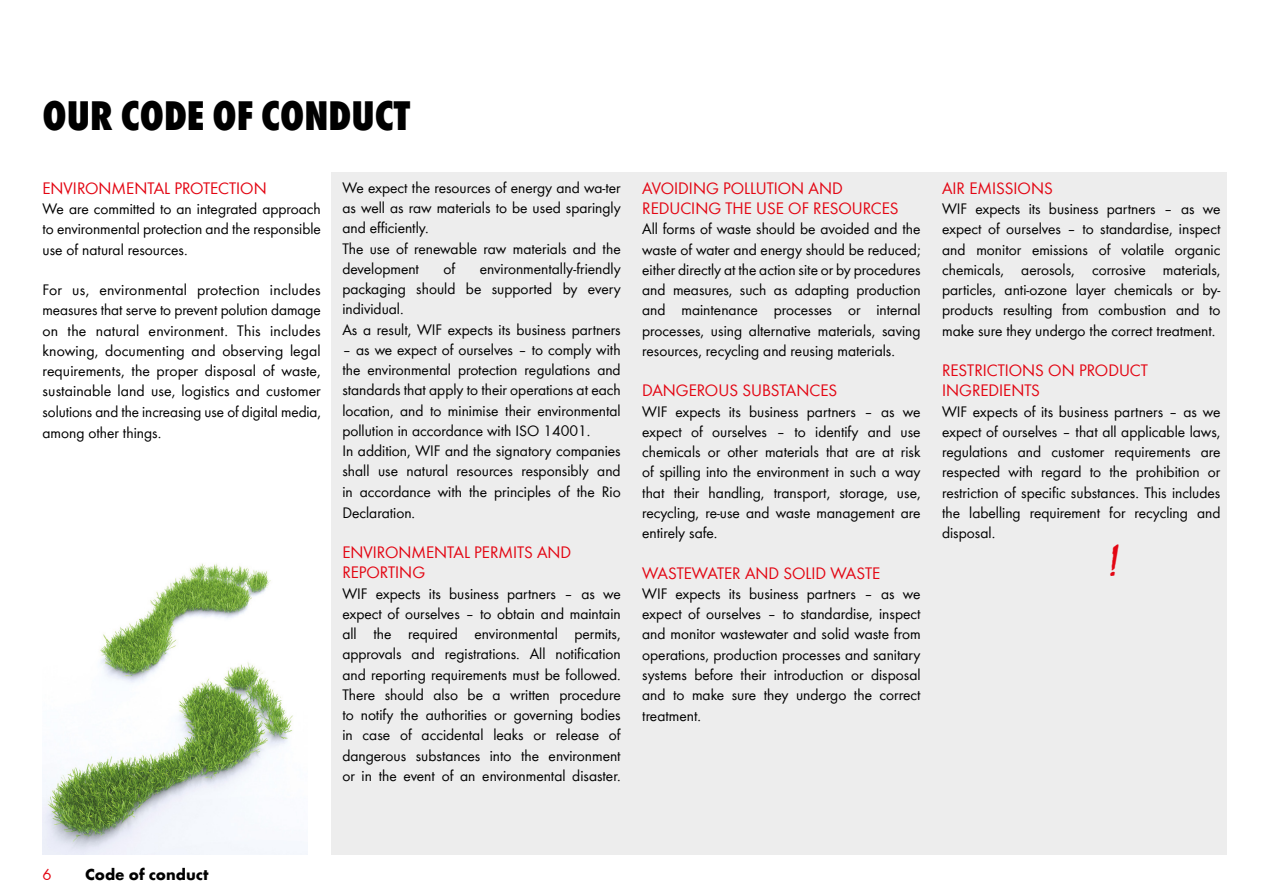
<style>
.page{position:relative;width:1263px;height:893px;background:#fff}
.page>*{position:absolute;margin:0;border:0;box-sizing:border-box;transform-origin:0 0}
.t1{font:45px "Mistral";color:#e30613}
.t2{font:42.75px "Wuerth Extra Bold Cond Caps";color:#000}
.t3{font:17.25px/20.2px "Wuerth";color:#e30613}
.t4{font:700 16.5px "Wuerth";color:#000}
.t5{font:16.5px "Wuerth";color:#e30613}
.t6{font:15.75px/20.2px "Wuerth";color:#000;text-align:justify}
</style>
<div class="page">
<div style="left:332px;top:172px;width:895px;height:683px;background:#ededed"></div>
<img style="left:43px;top:563px;width:265px;height:292px">
<h2 class="t2" style="left:43px;top:85px;width:369px">OUR CODE OF CONDUCT</h2>
<p class="t3" style="left:43px;top:177px;width:226px">ENVIRONMENTAL PROTECTION</p>
<p class="t6" style="left:43px;top:198px;width:280px">We are committed to an integrated approach to environmental protection and the responsible use of natural resources.</p>
<p class="t6" style="left:43px;top:279px;width:280px">For us, environmental protection includes measures that serve to prevent polution damage on the natural environment. This includes knowing, documenting and observing legal requirements, the proper disposal of waste, sustainable land use, logistics and customer solutions and the increasing use of digital media, among other things.</p>
<p class="t6" style="left:342px;top:177px;width:280px;text-align:left">We expect the resources of energy and wa-ter as well as raw materials to be used sparingly and efficiently.<br>The use of renewable raw materials and the development</p>
<p class="t6" style="left:342px;top:258px;width:280px;text-align:left;text-indent:137px">environmentally-friendly packaging should be supported by every individual.<br>As a result, WIF expects its business partners</p>
<p class="t6" style="left:342px;top:339px;width:280px;text-align:left">– as we expect of ourselves – to comply with the environmental protection regulations and standards that apply to their operations at each location, and to minimise their environmental pollution in accordance with ISO 14001.<br>In addition, WIF and the signatory companies shall use natural resources responsibly and in accordance with the principles of the Rio Declaration.</p>
<p class="t3" style="left:342px;top:541px;width:230px">ENVIRONMENTAL PERMITS AND<br>REPORTING</p>
<p class="t6" style="left:342px;top:582px;width:280px">WIF expects its business partners – as we expect of ourselves – to obtain and maintain all the required environmental permits, approvals and registrations. All notification and reporting requirements must be followed.<br>There should also be a written procedure to notify the authorities or governing bodies in case of accidental leaks or release of dangerous substances into the environment or in the event of an environmental disaster.</p>
<p class="t6" style="left:444px;top:258px;width:13px">of</p>
<p class="t3" style="left:642px;top:177px;width:258px">AVOIDING POLLUTION AND<br>REDUCING THE USE OF RESOURCES</p>
<p class="t6" style="left:642px;top:218px;width:280px">All forms of waste should be avoided and the waste of water and energy should be reduced; either directly at the action site or by procedures and measures, such as adapting production and maintenance processes or internal processes, using alternative materials, saving resources, recycling and reusing materials.</p>
<p class="t3" style="left:642px;top:380px;width:196px">DANGEROUS SUBSTANCES</p>
<p class="t6" style="left:642px;top:401px;width:280px">WIF expects its business partners – as we expect of ourselves – to identify and use chemicals or other materials that are at risk of spilling into the environment in such a way that their handling, transport, storage, use, recycling, re-use and waste management are entirely safe.</p>
<p class="t3" style="left:642px;top:562px;width:240px">WASTEWATER AND SOLID WASTE</p>
<p class="t6" style="left:642px;top:583px;width:280px">WIF expects its business partners – as we expect of ourselves – to standardise, inspect and monitor wastewater and solid waste from operations, production processes and sanitary systems before their introduction or disposal and to make sure they undergo the correct treatment.</p>
<p class="t3" style="left:942px;top:177px;width:112px">AIR EMISSIONS</p>
<p class="t6" style="left:942px;top:198px;width:280px">WIF expects its business partners – as we expect of ourselves – to standardise, inspect and monitor emissions of volatile organic chemicals, aerosols, corrosive materials, particles, anti-ozone layer chemicals or by&shy;products resulting from combustion and to make sure they undergo the correct treatment.</p>
<p class="t3" style="left:942px;top:359px;width:207px">RESTRICTIONS ON PRODUCT<br>INGREDIENTS</p>
<p class="t6" style="left:942px;top:401px;width:280px">WIF expects of its business partners – as we expect of ourselves – that all applicable laws, regulations and customer requirements are respected with regard to the prohibition or restriction of specific substances. This includes the labelling requirement for recycling and disposal.</p>
<h1 class="t1" style="left:1107px;top:535px;width:15px">!</h1>
<p class="t5" style="left:43px;top:863px;width:11px">6</p>
<p class="t4" style="left:85px;top:862px;width:125px">Code of conduct</p>
</div>
